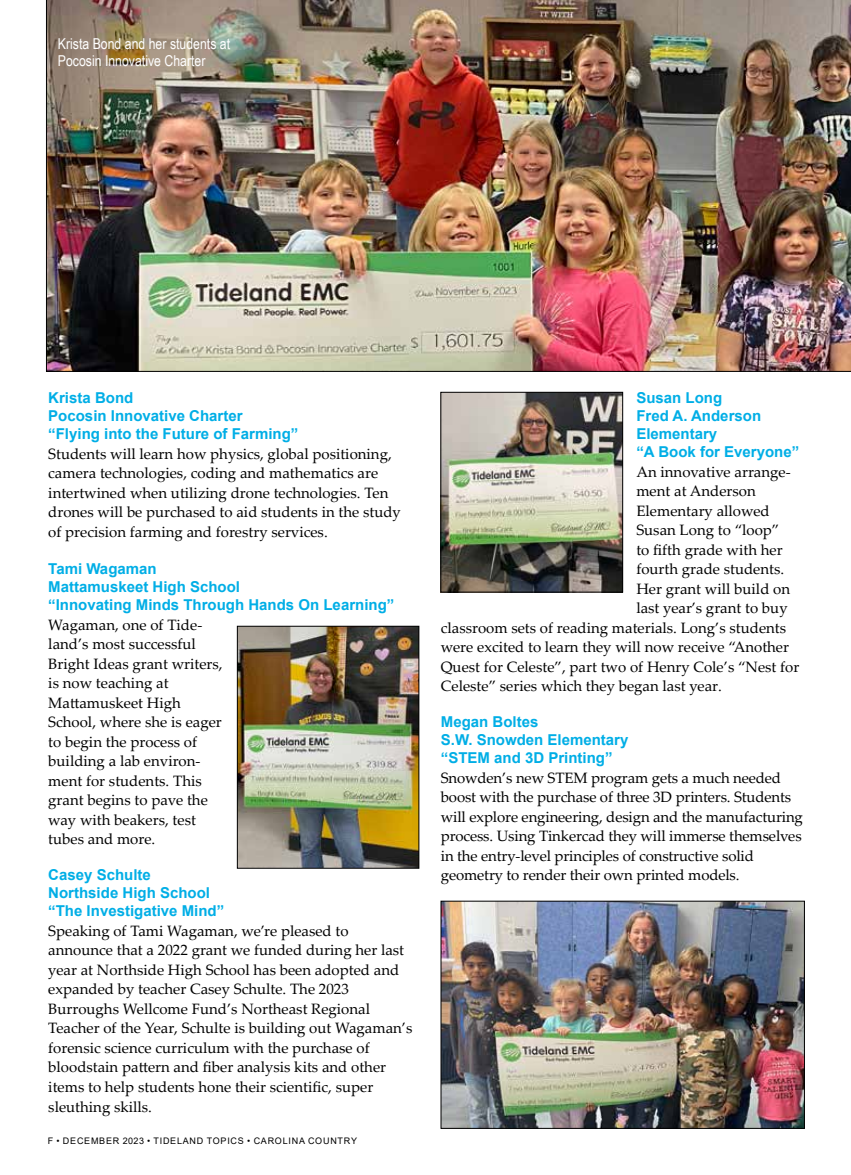
<style>
.page{position:relative;width:851px;height:1175px;background:#fff}
.page>*{position:absolute;margin:0;border:0;box-sizing:border-box;transform-origin:0 0}
.t1{font:15px/19.5px "Palatino Linotype";color:#000}
.t2{font:700 15px/18px "Arial";color:#00aee6}
.t3{font:15px/16.5px "Arial Narrow";color:#fff}
.t4{font:9px "Arial";letter-spacing:.085em;color:#000}
</style>
<div class="page">
<img style="left:239px;top:628px;width:178px;height:238px">
<div style="left:237px;top:626px;width:182px;height:242px;border:1px solid #000"></div>
<img style="left:46px;top:0;width:804px;height:371px">
<img style="left:443px;top:903px;width:359px;height:223px">
<div style="left:441px;top:901px;width:363px;height:227px;border:1px solid #000"></div>
<img style="left:442px;top:394px;width:179px;height:196px">
<div style="left:440px;top:392px;width:183px;height:200px;border:1px solid #000"></div>
<p class="t3" style="left:58px;top:35px;width:174px">Krista Bond and her students at<br>Pocosin Innovative Charter</p>
<p class="t2" style="left:48px;top:389px;width:252px">Krista Bond<br>Pocosin Innovative Charter<br>“Flying into the Future of Farming”</p>
<p class="t1" style="left:48px;top:443px;width:354px">Students will learn how physics, global positioning, camera technologies, coding and mathematics are intertwined when utilizing drone technologies. Ten drones will be purchased to aid students in the study of precision farming and forestry services.</p>
<p class="t2" style="left:48px;top:560px;width:347px">Tami Wagaman<br>Mattamuskeet High School<br>“Innovating Minds Through Hands On Learning”</p>
<p class="t1" style="left:48px;top:614px;width:176px">Wagaman, one of Tide&shy;land’s most successful<br>Bright Ideas grant writers, is now teaching at<br>Mattamuskeet High<br>School, where she is eager to begin the process of building a lab environ&shy;ment for students. This grant begins to pave the way with beakers, test tubes and more.</p>
<p class="t2" style="left:48px;top:866px;width:177px">Casey Schulte<br>Northside High School “The Investigative Mind”</p>
<p class="t1" style="left:48px;top:920px;width:365px">Speaking of Tami Wagaman, we’re pleased to announce that a 2022 grant we funded during her last year at Northside High School has been adopted and expanded by teacher Casey Schulte. The 2023<br>Burroughs Wellcome Fund’s Northeast Regional Teacher of the Year, Schulte is building out Wagaman’s forensic science curriculum with the purchase of bloodstain pattern and fiber analysis kits and other items to help students hone their scientific, super sleuthing skills.</p>
<p class="t4" style="left:48px;top:1134px;width:311px">F • DECEMBER 2023 • TIDELAND TOPICS • CAROLINA COUNTRY</p>
<p class="t2" style="left:636px;top:389px;width:164px">Susan Long<br>Fred A. Anderson<br>Elementary<br>“A Book for Everyone”</p>
<p class="t1" style="left:636px;top:461px;width:156px">An innovative arrange-</p>
<p class="t1" style="left:636px;top:481px;width:121px">ment at Anderson</p>
<p class="t1" style="left:636px;top:500px;width:135px">Elementary allowed</p>
<p class="t1" style="left:636px;top:520px;width:145px">Susan Long to “loop”</p>
<p class="t1" style="left:636px;top:539px;width:148px">to fifth grade with her</p>
<p class="t1" style="left:636px;top:559px;width:149px">fourth grade students.</p>
<p class="t1" style="left:636px;top:578px;width:155px">Her grant will build on</p>
<p class="t1" style="left:636px;top:598px;width:153px">last year’s grant to buy</p>
<p class="t1" style="left:441px;top:617px;width:347px">classroom sets of reading materials. Long’s students</p>
<p class="t1" style="left:441px;top:637px;width:350px">were excited to learn they will now receive “Another</p>
<p class="t1" style="left:441px;top:656px;width:360px">Quest for Celeste”, part two of Henry Cole’s “Nest for</p>
<p class="t1" style="left:441px;top:676px;width:282px">Celeste” series which they began last year.</p>
<p class="t2" style="left:441px;top:713px;width:189px">Megan Boltes<br>S.W. Snowden Elementary “STEM and 3D Printing”</p>
<p class="t1" style="left:441px;top:767px;width:363px">Snowden’s new STEM program gets a much needed boost with the purchase of three 3D printers. Students will explore engineering, design and the manufacturing process. Using Tinkercad they will immerse themselves in the entry-level principles of constructive solid geometry to render their own printed models.</p>
</div>
